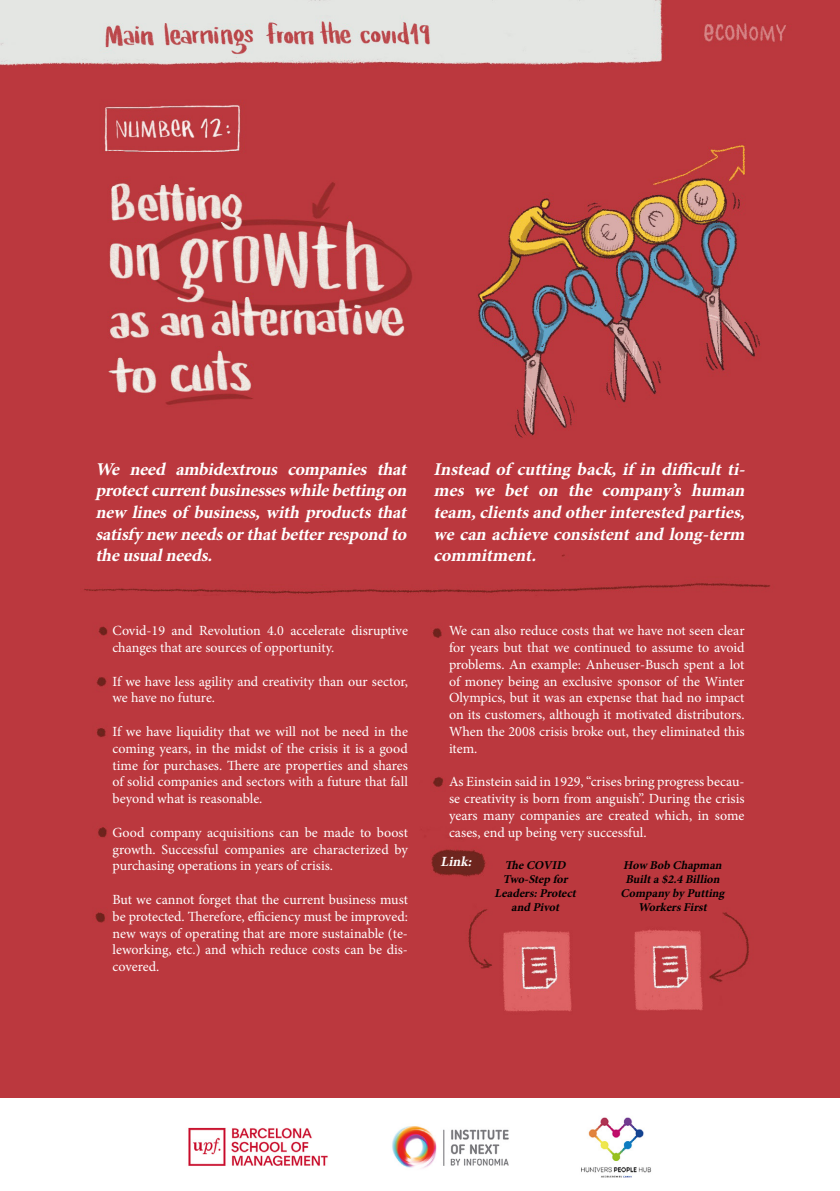
<style>
.page{position:relative;width:840px;height:1191px;background:#fff}
.page>*{position:absolute;margin:0;border:0;box-sizing:border-box;transform-origin:0 0}
.t1{font:italic 700 18px/21.6px "Minion Pro";color:#fff;text-align:justify}
.t2{font:14px/16.8px "Minion Pro";letter-spacing:-.005em;color:#fff;text-align:justify}
.t3{font:italic 700 14px "Minion Pro";color:#fff}
.t4{font:italic 700 12px/14px "Minion Pro";color:#000;text-align:center}
</style>
<div class="page">
<img style="left:188px;top:1117px;width:464px;height:61px">
<img style="left:0;top:0;width:839px;height:1098px">
<p class="t1" style="left:95px;top:458px;width:317px">We need ambidextrous companies that protectcurrentbusinesseswhilebettingon new lines of business, with products that satisfynew needsorthatbetterrespond to theusualneeds.</p>
<p class="t1" style="left:433px;top:458px;width:317px">Instead of cutting back, if in difficult ti&shy;mes we bet on the company’s human team,clientsand otherinterested parties, wecan achieveconsistentand long-term commitment.</p>
<p class="t2" style="left:112px;top:622px;width:297px">Covid-19 and Revolution 4.0 accelerate disruptive changes that are sources of opportunity.</p>
<p class="t2" style="left:112px;top:673px;width:297px">If we have less agility and creativity than our sector, we have no future.</p>
<p class="t2" style="left:112px;top:723px;width:297px">If we have liquidity that we will not be need in the coming years, in the midst of the crisis it is a good time for purchases. There are properties and shares of solid companies and sectors with a future that fall beyond what is reasonable.</p>
<p class="t2" style="left:112px;top:824px;width:297px">Good company acquisitions can be made to boost growth. Successful companies are characterized by purchasing operations in years of crisis.</p>
<p class="t2" style="left:112px;top:891px;width:297px">But we cannot forget that the current business must be protected. Therefore, efficiency must be improved: new ways of operating that are more sustainable (te&shy;leworking, etc.) and which reduce costs can be dis&shy;covered.</p>
<p class="t2" style="left:449px;top:622px;width:297px">We can also reduce costs that we have not seen clear for years but that we continued to assume to avoid problems. An example: Anheuser-Busch spent a lot of money being an exclusive sponsor of the Winter Olympics, but it was an expense that had no impact on its customers, although it motivated distributors.<br>When the 2008 crisis broke out, they eliminated this item.</p>
<p class="t2" style="left:449px;top:773px;width:297px">As Einstein said in 1929, “crises bring progress becau&shy;se creativity is born from anguish”. During the crisis years many companies are created which, in some cases, end up being very successful.</p>
<p class="t3" style="left:440px;top:851px;width:36px">Link:</p>
<p class="t4" style="left:494px;top:857px;width:86px">TheCOVID<br>Two-Step for<br>Leaders:Protect and Pivot</p>
<p class="t4" style="left:620px;top:857px;width:109px">How Bob Chapman<br>Builta$2.4 Billion<br>CompanybyPutting<br>WorkersFirst</p>
</div>
